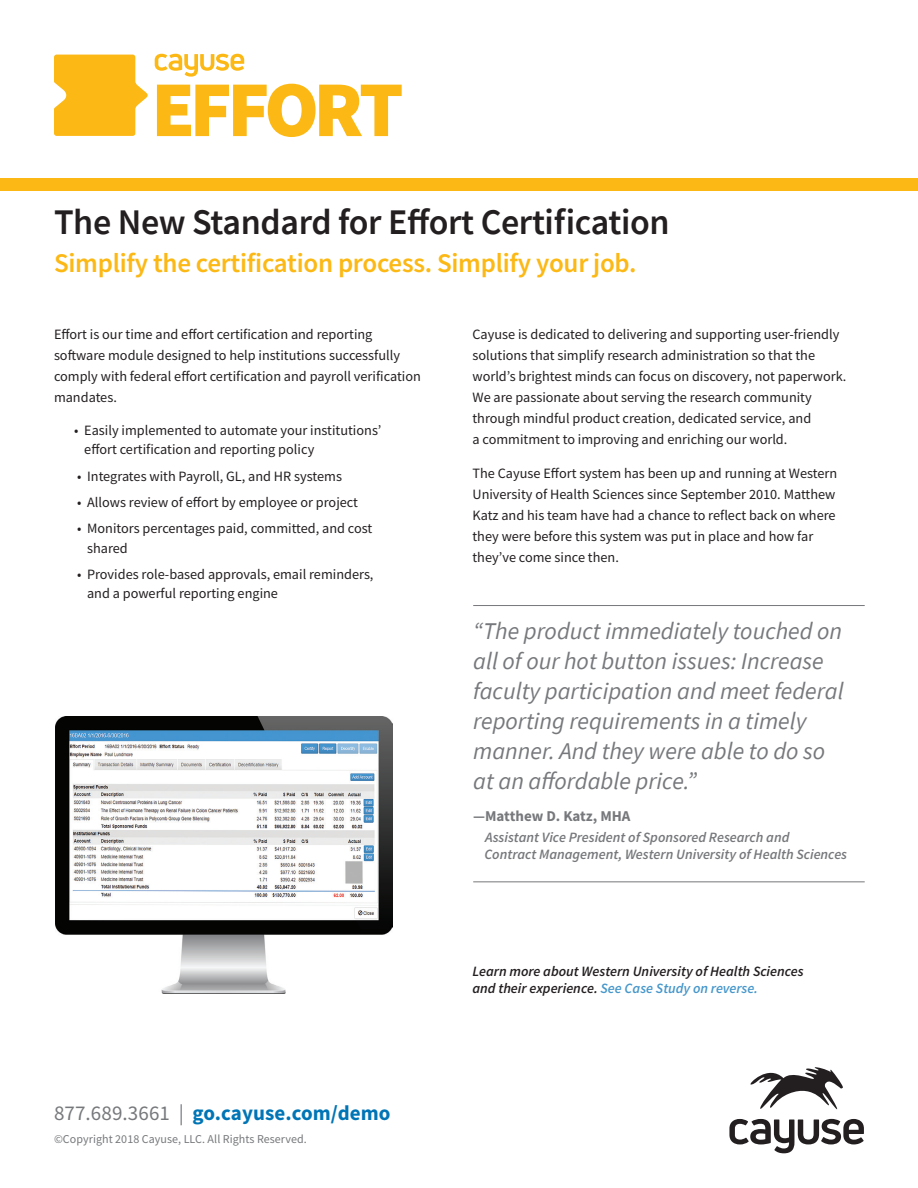
<style>
.page{position:relative;width:918px;height:1188px;background:#fff}
.page>*{position:absolute;margin:0;border:0;box-sizing:border-box;transform-origin:0 0}
.t1{font:600 36px "Source Sans Pro";letter-spacing:-.01em;color:#231f20}
.t2{font:600 27px "Source Sans Pro";letter-spacing:-.01em;color:#fcb814}
.t3{font:italic 24px/30px "Source Sans Pro";color:#76787b}
.t4{font:700 21px "Source Sans Pro";letter-spacing:.005em;color:#0075b6}
.t5{font:700 15px "Source Sans Pro";color:#76787b}
.Body_Text{font:14.25px/21px "Source Sans Pro";color:#231f20}
.t6{font:italic 600 14.25px/17.1px "Source Sans Pro";color:#76787b}
.t7{font:italic 600 14.25px/17.1px "Source Sans Pro";color:#231f20}
.Copyright{font:12px "Source Sans Pro";letter-spacing:.005em;color:#76787b}
.s1{font-weight:400;color:#76787b}
.s2{color:#4797cb}
</style>
<div class="page">
<div style="left:0;top:178px;width:918px;height:12px;background:#fcb814"></div>
<img style="left:56px;top:717px;width:337px;height:277px">
<hr style="left:473px;top:605px;width:392px;height:1px;background:#76787b">
<hr style="left:473px;top:881px;width:392px;height:1px;background:#76787b">
<svg style="left:750px;top:1067px;width:93px;height:43px"></svg>
<svg style="left:729px;top:1119px;width:135px;height:34px"></svg>
<svg style="left:54px;top:55px;width:94px;height:81px;background:#fcc134"></svg>
<svg style="left:155px;top:54px;width:89px;height:23px"></svg>
<svg style="left:157px;top:84px;width:245px;height:53px"></svg>
<h1 class="t1" style="left:54px;top:199px;width:617px">The New Standard for Effort Certification</h1>
<h2 class="t2" style="left:54px;top:245px;width:584px">Simplify the certification process. Simplify your job.</h2>
<p class="Body_Text" style="left:54px;top:324px;width:368px">Effort is our time and effort certification and reporting software module designed to help institutions successfully comply with federal effort certification and payroll verification mandates.</p>
<p class="Body_Text" style="left:84px;top:420px;width:299px;line-height:19.5px;text-indent:-10px">• Easily implemented to automate your institutions’ effort certification and reporting policy</p>
<p class="Body_Text" style="left:77px;top:465px;width:266px">• Integrates with Payroll, GL, and HR systems</p>
<p class="Body_Text" style="left:77px;top:492px;width:283px">• Allows review of effort by employee or project</p>
<p class="Body_Text" style="left:87px;top:519px;width:287px;line-height:19.5px;text-indent:-10px">• Monitors percentages paid, committed, and cost shared</p>
<p class="Body_Text" style="left:87px;top:564px;width:288px;line-height:19.5px;text-indent:-10px">• Provides role-based approvals, email reminders, and a powerful reporting engine</p>
<p class="t4" style="left:54px;top:1099px;width:338px"><span class="s1">877.689.3661 |</span> go.cayuse.com/demo</p>
<p class="Copyright" style="left:54px;top:1131px;width:254px">©Copyright 2018 Cayuse, LLC. All Rights Reserved.</p>
<p class="Body_Text" style="left:472px;top:324px;width:375px">Cayuse is dedicated to delivering and supporting user-friendly solutions that simplify research administration so that the world’s brightest minds can focus on discovery, not paperwork.<br>We are passionate about serving the research community through mindful product creation, dedicated service, and<br>a commitment to improving and enriching our world.</p>
<p class="Body_Text" style="left:472px;top:463px;width:366px">The Cayuse Effort system has been up and running at Western University of Health Sciences since September 2010. Matthew Katz and his team have had a chance to reflect back on where they were before this system was put in place and how far they’ve come since then.</p>
<p class="t3" style="left:473px;top:616px;width:372px">“The product immediately touched on all of our hot button issues: Increase faculty participation and meet federal reporting requirements in a timely manner. And they were able to do so at an affordable price.”</p>
<p class="t5" style="left:473px;top:806px;width:159px">—Matthew D. Katz, MHA</p>
<p class="t6" style="left:484px;top:828px;width:364px">Assistant Vice President of Sponsored Research and<br>Contract Management, Western University of Health Sciences</p>
<p class="t7" style="left:472px;top:962px;width:333px">Learn more about Western University of Health Sciences and their experience. <span class="s2">See Case Study on reverse.</span></p>
</div>
